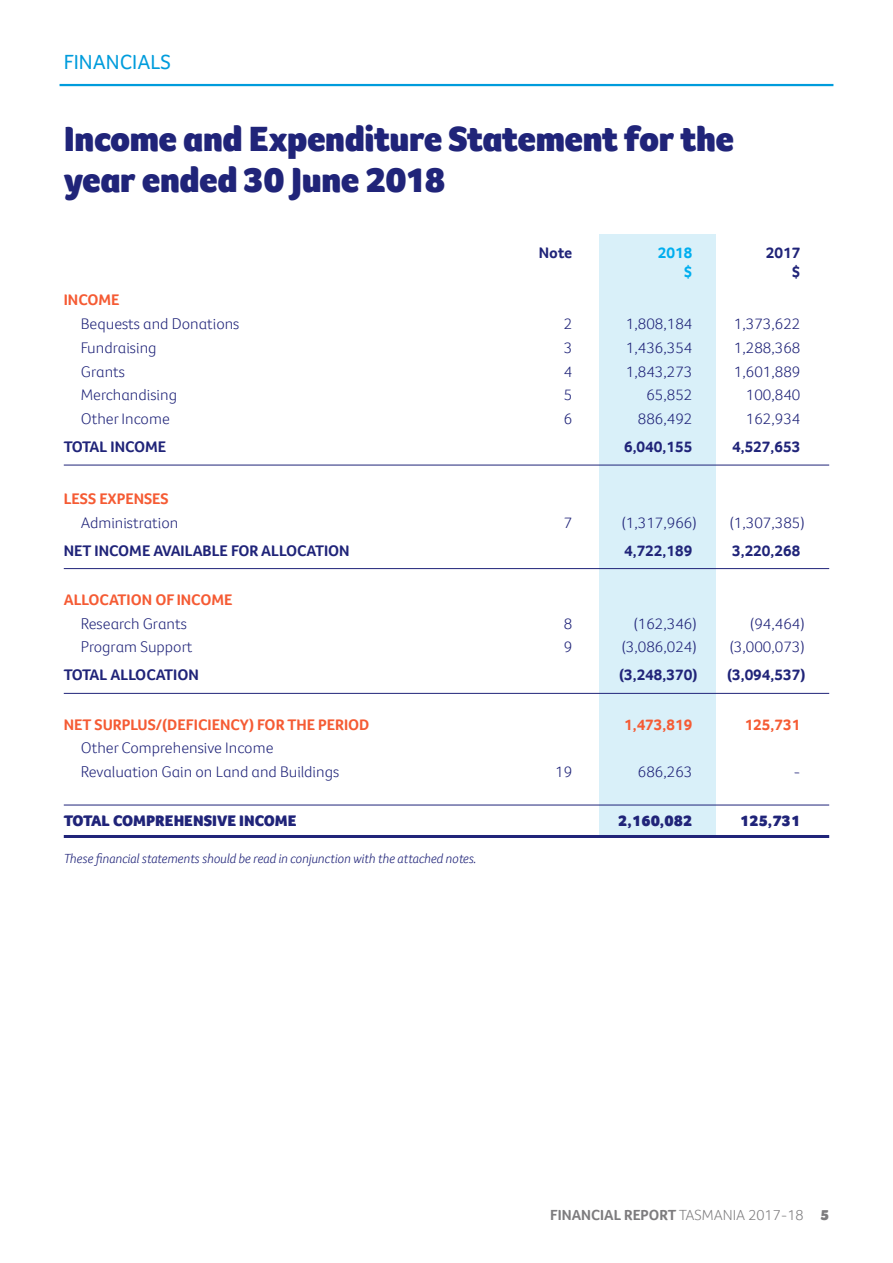
<style>
.page{position:relative;width:893px;height:1263px;background:#fff}
.page>*{position:absolute;margin:0;border:0;box-sizing:border-box;transform-origin:0 0}
.t1{font:900 36px/40.5px "Foco CC";letter-spacing:-.015em;color:#202479}
.t2{font:21px "Foco CC";color:#009cdc}
.t3{font:300 15.75px/23.7px "Foco CC";color:#202479}
.t4{font:700 15.75px "Foco CC";color:#202479}
.t5{font:700 15.75px "Foco CC";color:#f55b34}
.t6{font:900 15.75px "Foco CC";color:#202479}
.t7{font:700 15.75px "Foco CC";color:#00aeef}
.t8{font:700 15px "Foco CC";color:#7d7c7e}
.t9{font:italic 300 13.5px "Foco CC";color:#202479}
.s1{font-weight:300}
.s2{font-weight:900}
</style>
<div class="page">
<hr style="left:60px;top:84px;width:773px;height:2px;background:#009cdc">
<div style="left:600px;top:234px;width:116px;height:602px;background:#d9f0f9"></div>
<hr style="left:64px;top:465px;width:765px;height:1px;background:#202479">
<hr style="left:64px;top:568px;width:765px;height:1px;background:#202479">
<hr style="left:64px;top:693px;width:765px;height:1px;background:#202479">
<hr style="left:64px;top:805px;width:765px;height:1px;background:#202479">
<hr style="left:64px;top:835px;width:765px;height:3px;background:#202479">
<h2 class="t2" style="left:64px;top:48px;width:109px">FINANCIALS</h2>
<h1 class="t1" style="left:64px;top:118px;width:672px">Income and Expenditure Statement for the year ended 30 June 2018</h1>
<p class="t4" style="left:539px;top:242px;width:35px">Note</p>
<p class="t7" style="left:658px;top:242px;width:36px">2018</p>
<p class="t4" style="left:766px;top:242px;width:36px">2017</p>
<p class="t7" style="left:684px;top:262px;width:10px">$</p>
<p class="t4" style="left:792px;top:262px;width:10px">$</p>
<p class="t5" style="left:64px;top:290px;width:57px">INCOME</p>
<p class="t3" style="left:81px;top:312px;width:160px">Bequests and Donations</p>
<p class="t3" style="left:564px;top:312px;width:10px">2</p>
<p class="t3" style="left:626px;top:312px;width:68px">1,808,184</p>
<p class="t3" style="left:734px;top:312px;width:68px">1,373,622</p>
<p class="t3" style="left:81px;top:335px;width:77px">Fundraising</p>
<p class="t3" style="left:564px;top:335px;width:10px">3</p>
<p class="t3" style="left:626px;top:335px;width:68px">1,436,354</p>
<p class="t3" style="left:734px;top:335px;width:68px">1,288,368</p>
<p class="t3" style="left:81px;top:359px;width:46px">Grants</p>
<p class="t3" style="left:564px;top:359px;width:10px">4</p>
<p class="t3" style="left:626px;top:359px;width:68px">1,843,273</p>
<p class="t3" style="left:734px;top:359px;width:68px">1,601,889</p>
<p class="t3" style="left:81px;top:383px;width:98px">Merchandising</p>
<p class="t3" style="left:564px;top:383px;width:10px">5</p>
<p class="t3" style="left:646px;top:383px;width:47px">65,852</p>
<p class="t3" style="left:746px;top:383px;width:56px">100,840</p>
<p class="t3" style="left:81px;top:407px;width:91px">Other Income</p>
<p class="t3" style="left:564px;top:407px;width:10px">6</p>
<p class="t3" style="left:638px;top:407px;width:56px">886,492</p>
<p class="t3" style="left:746px;top:407px;width:56px">162,934</p>
<p class="t4" style="left:64px;top:436px;width:104px">TOTAL INCOME</p>
<p class="t4" style="left:624px;top:436px;width:70px">6,040,155</p>
<p class="t4" style="left:732px;top:436px;width:70px">4,527,653</p>
<p class="t5" style="left:64px;top:488px;width:106px">LESS EXPENSES</p>
<p class="t3" style="left:81px;top:510px;width:99px">Administration</p>
<p class="t3" style="left:564px;top:510px;width:10px">7</p>
<p class="t3" style="left:622px;top:510px;width:76px">(1,317,966)</p>
<p class="t3" style="left:730px;top:510px;width:76px">(1,307,385)</p>
<p class="t4" style="left:64px;top:540px;width:287px">NET INCOME AVAILABLE FOR ALLOCATION</p>
<p class="t4" style="left:624px;top:540px;width:70px">4,722,189</p>
<p class="t4" style="left:732px;top:540px;width:70px">3,220,268</p>
<p class="t5" style="left:64px;top:589px;width:170px">ALLOCATION OF INCOME</p>
<p class="t3" style="left:81px;top:611px;width:108px">Research Grants</p>
<p class="t3" style="left:564px;top:611px;width:10px">8</p>
<p class="t3" style="left:634px;top:611px;width:64px">(162,346)</p>
<p class="t3" style="left:750px;top:611px;width:56px">(94,464)</p>
<p class="t3" style="left:81px;top:635px;width:113px">Program Support</p>
<p class="t3" style="left:564px;top:635px;width:10px">9</p>
<p class="t3" style="left:622px;top:635px;width:76px">(3,086,024)</p>
<p class="t3" style="left:730px;top:635px;width:76px">(3,000,073)</p>
<p class="t4" style="left:64px;top:665px;width:137px">TOTAL ALLOCATION</p>
<p class="t4" style="left:619px;top:665px;width:80px">(3,248,370)</p>
<p class="t4" style="left:727px;top:665px;width:80px">(3,094,537)</p>
<p class="t5" style="left:64px;top:714px;width:307px">NET SURPLUS/(DEFICIENCY) FOR THE PERIOD</p>
<p class="t5" style="left:624px;top:714px;width:70px">1,473,819</p>
<p class="t5" style="left:745px;top:714px;width:57px">125,731</p>
<p class="t3" style="left:81px;top:736px;width:260px">Other Comprehensive Income<br>Revaluation Gain on Land and Buildings</p>
<p class="t3" style="left:555px;top:760px;width:19px">19</p>
<p class="t3" style="left:638px;top:760px;width:56px">686,263</p>
<p class="t3" style="left:793px;top:760px;width:8px">-</p>
<p class="t6" style="left:64px;top:811px;width:234px">TOTAL COMPREHENSIVE INCOME</p>
<p class="t6" style="left:618px;top:811px;width:76px">2,160,082</p>
<p class="t6" style="left:740px;top:811px;width:62px">125,731</p>
<p class="t9" style="left:64px;top:849px;width:414px">These financial statements should be read in conjunction with the attached notes.</p>
<p class="t8" style="left:550px;top:1205px;width:280px">FINANCIAL REPORT <span class="s1">TASMANIA 2017-18</span> <span class="s2">5</span></p>
</div>
